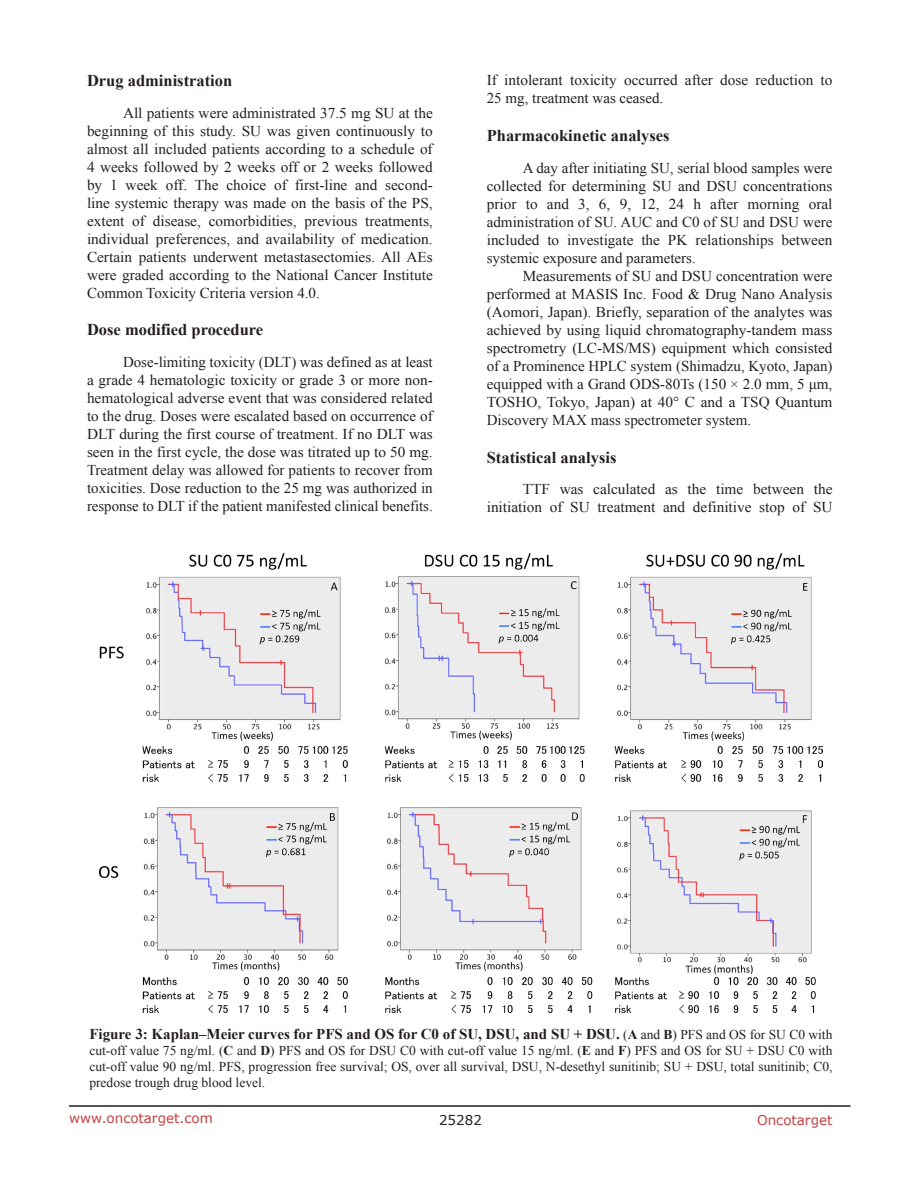
<style>
.page{position:relative;width:918px;height:1188px;background:#fff}
.page>*{position:absolute;margin:0;border:0;box-sizing:border-box;transform-origin:0 0}
.sub_heading_1{font:700 16.5px "Times New Roman";color:#231f20}
.BodyText{font:15px/18px "Times New Roman";color:#231f20;text-align:justify}
.Figuretrx{font:700 15px "Times New Roman";color:#231f20}
.Figuretrx-2{font:13.5px/16.2px "Times New Roman";color:#231f20;text-align:justify}
.t1{font:13.5px "Verdana";color:#c24141}
.t2{font:13.5px "Verdana";color:#231f20}
.s1{font-weight:400;font-size:13.5px}
.s2{font-size:13.5px}
.s3{font-weight:700}
</style>
<div class="page">
<hr style="left:69px;top:1105px;width:781px;height:2px;background:#231f20">
<img style="left:99px;top:554px;width:723px;height:459px">
<p class="sub_heading_1" style="left:87px;top:69px;width:147px">Drug administration</p>
<p class="BodyText" style="left:87px;top:103px;width:347px;text-indent:36px">All patients were administrated 37.5 mg SU at the beginning of this study. SU was given continuously to almost all included patients according to a schedule of 4 weeks followed by 2 weeks off or 2 weeks followed by 1 week off. The choice of first-line and second&shy;line systemic therapy was made on the basis of the PS, extent of disease, comorbidities, previous treatments, individual preferences, and availability of medication.<br>Certain patients underwent metastasectomies. All AEs were graded according to the National Cancer Institute Common Toxicity Criteria version 4.0.</p>
<p class="sub_heading_1" style="left:87px;top:319px;width:178px">Dose modified procedure</p>
<p class="BodyText" style="left:87px;top:353px;width:347px;text-indent:36px">Dose-limiting toxicity (DLT) was defined as at least a grade 4 hematologic toxicity or grade 3 or more non&shy;hematological adverse event that was considered related to the drug. Doses were escalated based on occurrence of DLT during the first course of treatment. If no DLT was seen in the first cycle, the dose was titrated up to 50 mg.<br>Treatment delay was allowed for patients to recover from toxicities. Dose reduction to the 25 mg was authorized in response to DLT if the patient manifested clinical benefits.</p>
<p class="BodyText" style="left:487px;top:71px;width:347px">If intolerant toxicity occurred after dose reduction to<br>25 mg, treatment was ceased.</p>
<p class="sub_heading_1" style="left:487px;top:124px;width:184px">Pharmacokinetic analyses</p>
<p class="BodyText" style="left:487px;top:158px;width:347px;text-indent:36px">A day after initiating SU, serial blood samples were collected for determining SU and DSU concentrations prior to and 3, 6, 9, 12, 24 h after morning oral administration of SU. AUC and C0 of SU and DSU were included to investigate the PK relationships between systemic exposure and parameters.</p>
<p class="BodyText" style="left:487px;top:266px;width:347px;text-indent:36px">Measurements of SU and DSU concentration were performed at MASIS Inc. Food &amp; Drug Nano Analysis (Aomori, Japan). Briefly, separation of the analytes was achieved by using liquid chromatography-tandem mass spectrometry (LC-MS/MS) equipment which consisted of a Prominence HPLC system (Shimadzu, Kyoto, Japan) equipped with a Grand ODS-80Ts (150 × 2.0 mm, 5 μm, TOSHO, Tokyo, Japan) at 40° C and a TSQ Quantum Discovery MAX mass spectrometer system.</p>
<p class="sub_heading_1" style="left:487px;top:446px;width:131px">Statistical analysis</p>
<p class="BodyText" style="left:487px;top:480px;width:347px;text-align:right">TTF was calculated as the time between the initiation of SU treatment and definitive stop of SU</p>
<p class="Figuretrx" style="left:89px;top:1023px;width:745px">Figure 3: Kaplan–Meier curves for PFS and OS for C0 of SU, DSU, and SU + DSU. <span class="s1">(</span><span class="s2">A</span> <span class="s1">and</span> <span class="s2">B</span><span class="s1">) PFS and OS for SU C0 with</span></p>
<p class="Figuretrx-2" style="left:89px;top:1042px;width:745px">cut-off value 75 ng/ml. (<span class="s3">C</span> and <span class="s3">D</span>) PFS and OS for DSU C0 with cut-off value 15 ng/ml. (<span class="s3">E</span> and <span class="s3">F</span>) PFS and OS for SU + DSU C0 with cut-off value 90 ng/ml. PFS, progression free survival; OS, over all survival, DSU, N-desethyl sunitinib; SU + DSU, total sunitinib; C0, predose trough drug blood level.</p>
<p class="t1" style="left:69px;top:1109px;width:145px">www.oncotarget.com</p>
<p class="t2" style="left:439px;top:1111px;width:44px">25282</p>
<p class="t1" style="left:757px;top:1111px;width:77px">Oncotarget</p>
</div>
